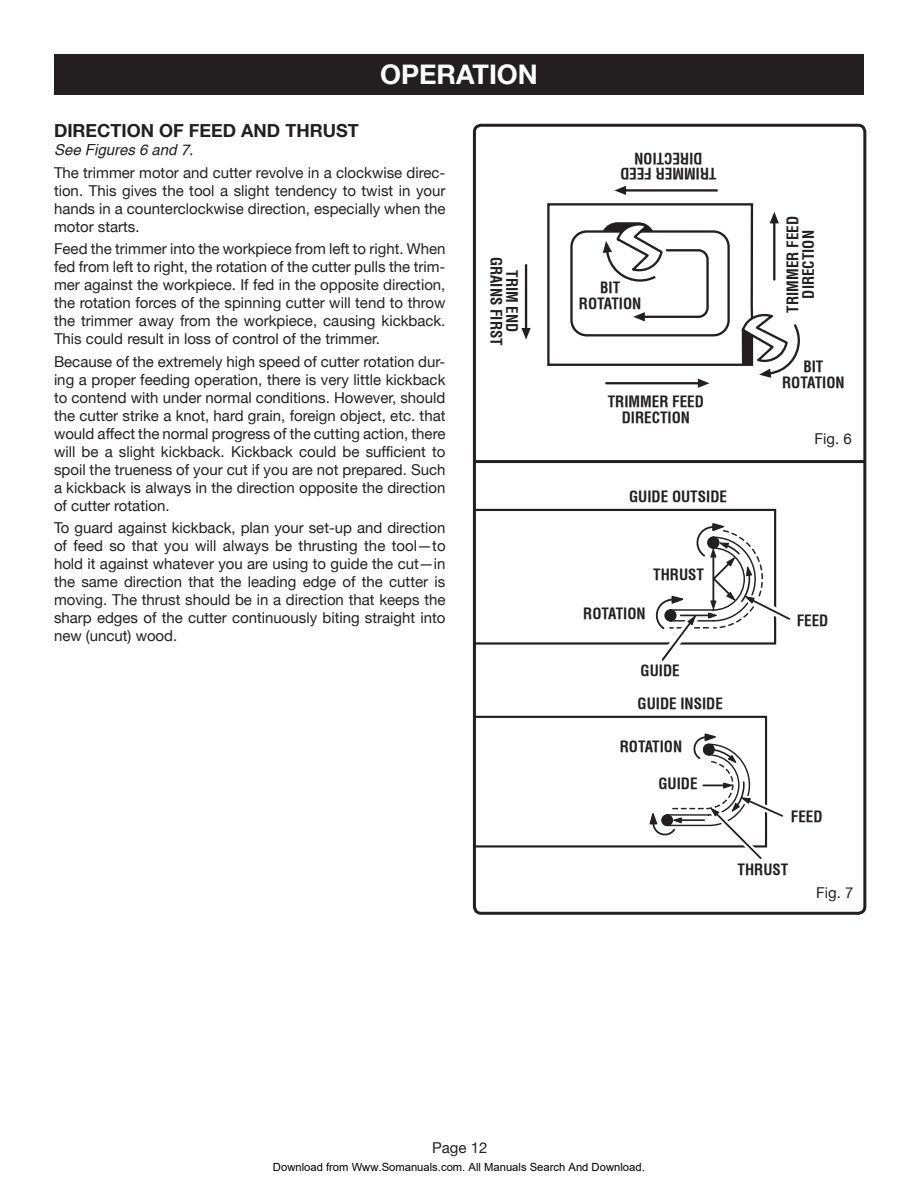
<style>
.page{position:relative;width:918px;height:1188px;background:#fff}
.page>*{position:absolute;margin:0;border:0;box-sizing:border-box;transform-origin:0 0}
.t1{font:700 27px "Helvetica Neue";color:#fff}
.t2{font:700 18px "Helvetica Neue";color:#231f20}
.t3{font:15px/18px "Helvetica Neue";color:#231f20;text-align:justify}
.t4{font:700 condensed 15px/15.8px "Helvetica";color:#231f20;text-align:center}
.t5{font:italic 15px "Helvetica";color:#231f20}
.t6{font:11.25px "Arial";color:#000}
</style>
<div class="page">
<div style="left:54px;top:54px;width:810px;height:40px;background:#231f20"></div>
<svg style="left:472px;top:123px;width:395px;height:790px"></svg>
<hr style="left:476px;top:460px;width:388px;height:3px;background:#231f20">
<hr style="left:625px;top:189px;width:93px;height:3px;background:#231f20">
<svg style="left:614px;top:186px;width:12px;height:9px"></svg>
<hr style="left:525px;top:264px;width:2px;height:65px;background:#231f20">
<svg style="left:521px;top:328px;width:10px;height:12px"></svg>
<svg style="left:546px;top:202px;width:254px;height:186px"></svg>
<div style="left:746px;top:337px;width:7px;height:25px;background:#231f20"></div>
<svg style="left:474px;top:716px;width:327px;height:146px"></svg>
<svg style="left:476px;top:509px;width:315px;height:152px"></svg>
<h1 class="t1" style="left:380px;top:58px;width:159px">OPERATION</h1>
<p class="t2" style="left:54px;top:120px;width:306px">DIRECTION OF FEED AND THRUST</p>
<p class="t5" style="left:54px;top:141px;width:141px">See Figures 6 and 7.</p>
<p class="t3" style="left:54px;top:163px;width:393px">The trimmer motor and cutter revolve in a clockwise direc&shy;tion. This gives the tool a slight tendency to twist in your hands in a counterclockwise direction, especially when the motor starts.</p>
<p class="t3" style="left:54px;top:240px;width:393px">Feed the trimmer into the workpiece from left to right. When fed from left to right, the rotation of the cutter pulls the trim&shy;mer against the workpiece. If fed in the opposite direction, the rotation forces of the spinning cutter will tend to throw the trimmer away from the workpiece, causing kickback.<br>This could result in loss of control of the trimmer.</p>
<p class="t3" style="left:54px;top:352px;width:393px">Because of the extremely high speed of cutter rotation dur&shy;ing a proper feeding operation, there is very little kickback to contend with under normal conditions. However, should the cutter strike a knot, hard grain, foreign object, etc. that would affect the normal progress of the cutting action, there will be a slight kickback. Kickback could be sufficient to spoil the trueness of your cut if you are not prepared. Such a kickback is always in the direction opposite the direction of cutter rotation.</p>
<p class="t3" style="left:54px;top:519px;width:393px">To guard against kickback, plan your set-up and direction of feed so that you will always be thrusting the tool—to hold it against whatever you are using to guide the cut—in the same direction that the leading edge of the cutter is moving. The thrust should be in a direction that keeps the sharp edges of the cutter continuously biting straight into new (uncut) wood.</p>
<p class="t4" style="left:520px;top:257px;width:90px;rotate:90deg">TRIM END<br>GRAINS FIRST</p>
<p class="t4" style="left:717px;top:182px;width:98px;rotate:-180deg">TRIMMER FEED<br>DIRECTION</p>
<p class="t4" style="left:579px;top:279px;width:64px">BIT<br>ROTATION</p>
<p class="t4" style="left:608px;top:394px;width:98px">TRIMMER FEED<br>DIRECTION</p>
<p class="t4" style="left:629px;top:488px;width:99px">GUIDE OUTSIDE</p>
<p class="t4" style="left:785px;top:313px;width:98px;rotate:-90deg">TRIMMER FEED<br>DIRECTION</p>
<p class="t4" style="left:782px;top:359px;width:64px">BIT<br>ROTATION</p>
<p class="t3" style="left:815px;top:430px;width:39px">Fig. 6</p>
<p class="t4" style="left:653px;top:567px;width:52px">THRUST</p>
<p class="t4" style="left:583px;top:605px;width:64px">ROTATION</p>
<p class="t4" style="left:641px;top:663px;width:41px">GUIDE</p>
<p class="t4" style="left:638px;top:695px;width:87px">GUIDE INSIDE</p>
<p class="t4" style="left:620px;top:738px;width:64px">ROTATION</p>
<p class="t4" style="left:658px;top:776px;width:41px">GUIDE</p>
<p class="t4" style="left:797px;top:613px;width:33px">FEED</p>
<p class="t4" style="left:791px;top:809px;width:33px">FEED</p>
<p class="t4" style="left:738px;top:862px;width:52px">THRUST</p>
<p class="t3" style="left:816px;top:884px;width:39px">Fig. 7</p>
<p class="t3" style="left:432px;top:1139px;width:57px">Page 12</p>
<p class="t6" style="left:273px;top:1160px;width:373px">Download from Www.Somanuals.com. All Manuals Search And Download.</p>
</div>
